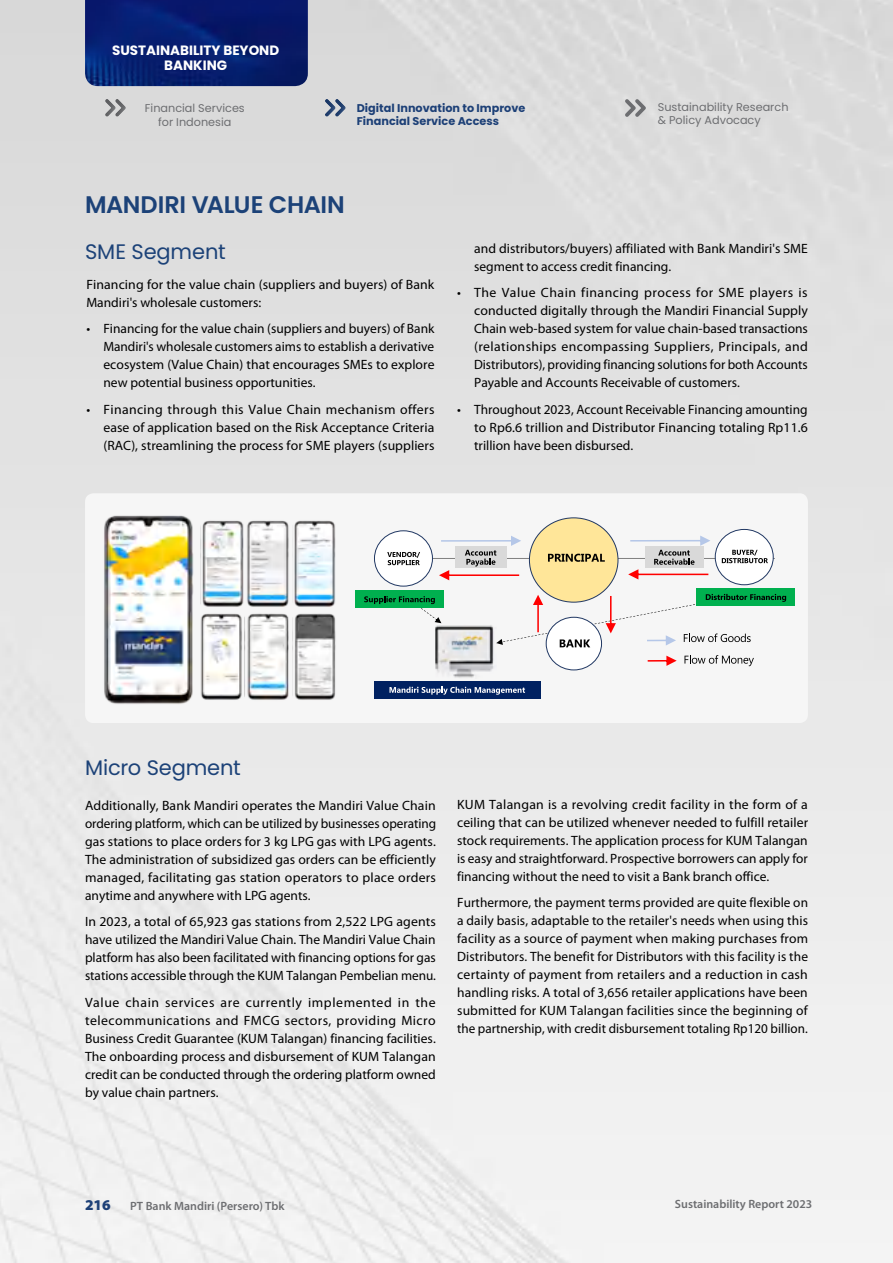
<style>
.page{position:relative;width:893px;height:1263px;background:#fff}
.page>*{position:absolute;margin:0;border:0;box-sizing:border-box;transform-origin:0 0}
.t1{font:600 24px "Poppins";color:#1c4278}
.t2{font:21px "Poppins";letter-spacing:-.005em;color:#1c4278}
.t3{font:900 15px "Myriad Pro";color:#1d4077}
.t4{font:13.5px/18px "Myriad Pro";color:#000;text-align:justify}
.t5{font:700 13.5px/15px "Poppins";color:#fff;text-align:center}
.t6{font:600 12px "Myriad Pro";color:#6d6e71}
.t7{font:11.25px/13.5px "Poppins";color:#6d6e71}
.t8{font:700 11.25px/13.5px "Poppins";color:#1d4077}
</style>
<div class="page">
<div style="left:85px;top:493px;width:723px;height:230px;background:#f6f6f6;border-radius:9px"></div>
<img style="left:104px;top:515px;width:90px;height:189px">
<img style="left:201px;top:520px;width:88px;height:180px">
<img style="left:294px;top:520px;width:41px;height:87px">
<img style="left:294px;top:613px;width:42px;height:87px">
<svg style="left:684px;top:655px;width:70px;height:11px"></svg>
<hr style="left:374px;top:558px;width:401px;height:1px;background:#808080">
<div style="left:529px;top:518px;width:89px;height:84px;background:#ffe699;border-radius:50%"></div>
<svg style="left:548px;top:554px;width:57px;height:8px"></svg>
<div style="left:374px;top:531px;width:58px;height:55px;background:#fff;border-radius:50%"></div>
<div style="left:374px;top:530px;width:59px;height:56px;border:1px solid #213863;border-radius:50%"></div>
<svg style="left:387px;top:552px;width:33px;height:13px"></svg>
<div style="left:715px;top:529px;width:58px;height:56px;background:#fff;border-radius:50%"></div>
<div style="left:715px;top:529px;width:59px;height:56px;border:1px solid #213863;border-radius:50%"></div>
<svg style="left:722px;top:550px;width:46px;height:13px"></svg>
<div style="left:546px;top:617px;width:55px;height:53px;background:#fff;border-radius:50%"></div>
<svg style="left:439px;top:536px;width:82px;height:44px"></svg>
<svg style="left:628px;top:536px;width:82px;height:43px"></svg>
<svg style="left:648px;top:656px;width:29px;height:10px"></svg>
<img style="left:435px;top:625px;width:59px;height:53px">
<div style="left:356px;top:590px;width:88px;height:18px;background:#00b04f"></div>
<div style="left:697px;top:588px;width:98px;height:17px;background:#00b04f"></div>
<svg style="left:496px;top:594px;width:290px;height:53px"></svg>
<svg style="left:364px;top:596px;width:77px;height:27px"></svg>
<div style="left:374px;top:681px;width:166px;height:17px;background:#002161"></div>
<svg style="left:389px;top:687px;width:136px;height:8px"></svg>
<svg style="left:625px;top:99px;width:21px;height:18px"></svg>
<img style="left:85px;top:0;width:223px;height:86px">
<div style="left:113px;top:98px;width:13px;height:21px;background:#dadada"></div>
<svg style="left:117px;top:99px;width:9px;height:18px"></svg>
<div style="left:104px;top:98px;width:13px;height:21px;background:#000;opacity:.33"></div>
<div style="left:332px;top:98px;width:14px;height:21px;background:#dadada"></div>
<svg style="left:337px;top:99px;width:9px;height:18px"></svg>
<div style="left:323px;top:98px;width:14px;height:21px;background:#000;opacity:.33"></div>
<p class="t5" style="left:112px;top:43px;width:167px">sustai nabi lity beyond banking</p>
<p class="t7" style="left:145px;top:102px;width:101px;text-align:center">Financial Services for Indonesia</p>
<p class="t8" style="left:357px;top:101px;width:170px">Digital Innovation to Improve<br>Financial Service Access</p>
<p class="t7" style="left:658px;top:100px;width:132px">Sustainability Research &amp; Policy Advocacy</p>
<h1 class="t1" style="left:85px;top:191px;width:36px">MANDIRI</h1>
<h1 class="t1" style="left:192px;top:191px;width:30px">VALUE</h1>
<h1 class="t1" style="left:269px;top:191px;width:33px">CHAIN</h1>
<h2 class="t2" style="left:85px;top:240px;width:142px">SME Segment</h2>
<p class="t4" style="left:86px;top:276px;width:349px">Financing for the value chain (suppliers and buyers) of Bank<br>Mandiri's wholesale customers:</p>
<p class="t4" style="left:103px;top:320px;width:333px;text-indent:-17px">• Financing for the value chain (suppliers and buyers) of Bank Mandiri's wholesale customers aims to establish a derivative ecosystem (Value Chain) that encourages SMEs to explore new potential business opportunities.</p>
<p class="t4" style="left:103px;top:401px;width:333px;text-indent:-17px">• Financing through this Value Chain mechanism offers ease of application based on the Risk Acceptance Criteria (RAC), streamlining the process for SME players (suppliers</p>
<p class="t4" style="left:474px;top:240px;width:335px">and distributors/buyers) affiliated with Bank Mandiri's SME segment to access credit financing.</p>
<p class="t4" style="left:474px;top:284px;width:335px;text-indent:-17px">• The Value Chain financing process for SME players is conducted digitally through the Mandiri Financial Supply Chain web-based system for value chain-based transactions (relationships encompassing Suppliers, Principals, and Distributors), providing financing solutions for both Accounts Payable and Accounts Receivable of customers.</p>
<p class="t4" style="left:474px;top:401px;width:335px;text-indent:-17px">• Throughout 2023, Account Receivable Financing amounting to Rp6.6 trillion and Distributor Financing totaling Rp11.6 trillion have been disbursed.</p>
<h2 class="t2" style="left:85px;top:755px;width:157px">Micro Segment</h2>
<p class="t4" style="left:85px;top:796px;width:353px">Additionally, Bank Mandiri operates the Mandiri Value Chain ordering platform, which can be utilized by businesses operating gas stations to place orders for 3 kg LPG gas with LPG agents.<br>The administration of subsidized gas orders can be efficiently managed, facilitating gas station operators to place orders anytime and anywhere with LPG agents.</p>
<p class="t4" style="left:85px;top:913px;width:352px">In 2023, a total of 65,923 gas stations from 2,522 LPG agents have utilized the Mandiri Value Chain. The Mandiri Value Chain platform has also been facilitated with financing options for gas stations accessible through the KUM Talangan Pembelian menu.</p>
<p class="t4" style="left:85px;top:993px;width:352px">Value chain services are currently implemented in the telecommunications and FMCG sectors, providing Micro Business Credit Guarantee (KUM Talangan) financing facilities.<br>The onboarding process and disbursement of KUM Talangan credit can be conducted through the ordering platform owned by value chain partners.</p>
<p class="t4" style="left:457px;top:795px;width:353px">KUM Talangan is a revolving credit facility in the form of a ceiling that can be utilized whenever needed to fulfill retailer stock requirements. The application process for KUM Talangan is easy and straightforward. Prospective borrowers can apply for financing without the need to visit a Bank branch office.</p>
<p class="t4" style="left:457px;top:894px;width:353px">Furthermore, the payment terms provided are quite flexible on a daily basis, adaptable to the retailer's needs when using this facility as a source of payment when making purchases from Distributors. The benefit for Distributors with this facility is the certainty of payment from retailers and a reduction in cash handling risks. A total of 3,656 retailer applications have been submitted for KUM Talangan facilities since the beginning of the partnership, with credit disbursement totaling Rp120 billion.</p>
<p class="t3" style="left:85px;top:1197px;width:27px">216</p>
<p class="t6" style="left:130px;top:1200px;width:156px">PT Bank Mandiri (Persero) Tbk</p>
<p class="t6" style="left:675px;top:1197px;width:139px">Sustainability Report 2023</p>
</div>
